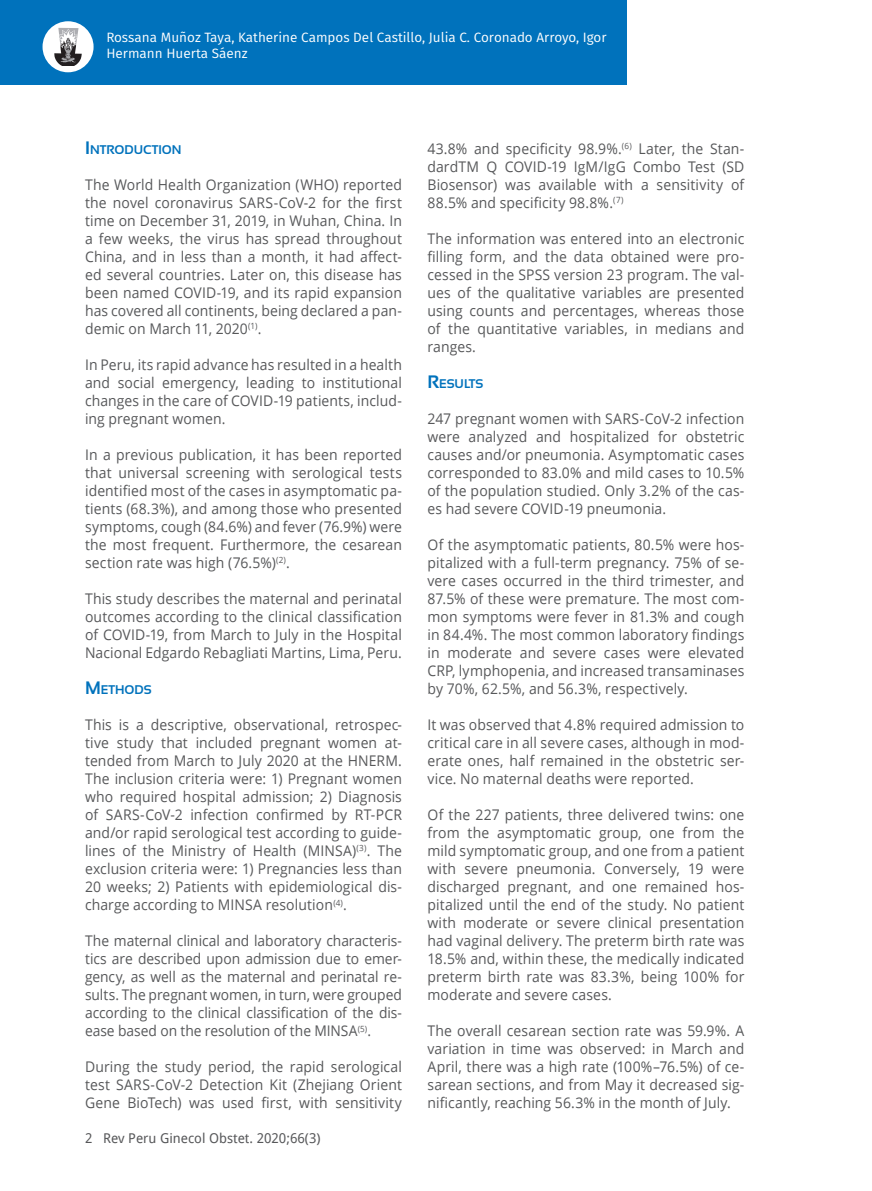
<style>
.page{position:relative;width:872px;height:1191px;background:#fff}
.page>*{position:absolute;margin:0;border:0;box-sizing:border-box;transform-origin:0 0}
.t1{font:14.7px/18px "Open Sans";letter-spacing:.005em;color:#57585a;text-align:justify;scale:.95 1}
.t2{font:14.7px/18px "Open Sans";letter-spacing:.005em;color:#57585a;text-align:justify;scale:.94 1}
.t3{font:13.5px/16.2px "Fira Sans";color:#fff}
.t4{font:13.5px "Droid Sans";color:#57585a}
.t5{font:700 12.6px "Sansation";color:#0072bc}
.s1{font-size:18px}
</style>
<div class="page">
<div style="left:0;top:0;width:626px;height:85px;background:#0072bc"></div>
<div style="left:43px;top:21px;width:51px;height:51px;background:#fff;border-radius:50%"></div>
<svg style="left:54px;top:28px;width:28px;height:38px"></svg>
<p class="t3" style="left:106px;top:29px;width:502px">Rossana Muñoz Taya, Katherine Campos Del Castillo, Julia C. Coronado Arroyo, Igor<br>Hermann Huerta Sáenz</p>
<p class="t5" style="left:85px;top:143px;width:98px"><span class="s1">I</span>NTRODUCTION</p>
<p class="t1" style="left:85px;top:175px;width:335px">The World Health Organization (WHO) reported the novel coronavirus SARS-CoV-2 for the first time on December 31, 2019, in Wuhan, China. In a few weeks, the virus has spread throughout China, and in less than a month, it had affect&shy;ed several countries. Later on, this disease has been named COVID-19, and its rapid expansion has covered all continents, being declared a pan&shy;demic on March 11, 2020<sup>(1)</sup>.</p>
<p class="t1" style="left:85px;top:355px;width:335px">In Peru, its rapid advance has resulted in a health and social emergency, leading to institutional changes in the care of COVID-19 patients, includ&shy;ing pregnant women.</p>
<p class="t1" style="left:85px;top:445px;width:335px">In a previous publication, it has been reported that universal screening with serological tests identified most of the cases in asymptomatic pa&shy;tients (68.3%), and among those who presented symptoms, cough (84.6%) and fever (76.9%) were the most frequent. Furthermore, the cesarean section rate was high (76.5%)<sup>(2)</sup>.</p>
<p class="t1" style="left:85px;top:589px;width:335px">This study describes the maternal and perinatal outcomes according to the clinical classification of COVID-19, from March to July in the Hospital Nacional Edgardo Rebagliati Martins, Lima, Peru.</p>
<p class="t5" style="left:85px;top:683px;width:68px"><span class="s1">M</span>ETHODS</p>
<p class="t1" style="left:85px;top:715px;width:335px">This is a descriptive, observational, retrospec&shy;tive study that included pregnant women at&shy;tended from March to July 2020 at the HNERM.<br>The inclusion criteria were: 1) Pregnant women who required hospital admission; 2) Diagnosis of SARS-CoV-2 infection confirmed by RT-PCR and/or rapid serological test according to guide&shy;lines of the Ministry of Health (MINSA)<sup>(3)</sup>. The exclusion criteria were: 1) Pregnancies less than 20 weeks; 2) Patients with epidemiological dis&shy;charge according to MINSA resolution<sup>(4)</sup>.</p>
<p class="t2" style="left:85px;top:931px;width:338px">The maternal clinical and laboratory characteris&shy;tics are described upon admission due to emer&shy;gency, as well as the maternal and perinatal re&shy;sults. The pregnant women, in turn, were grouped according to the clinical classification of the dis&shy;ease based on the resolution of the MINSA<sup>(5)</sup>.</p>
<p class="t1" style="left:85px;top:1057px;width:335px">During the study period, the rapid serological test SARS-CoV-2 Detection Kit (Zhejiang Orient Gene BioTech) was used first, with sensitivity</p>
<p class="t4" style="left:85px;top:1128px;width:237px">2 Rev Peru Ginecol Obstet. 2020;66(3)</p>
<p class="t1" style="left:427px;top:139px;width:335px">43.8% and specificity 98.9%.<sup>(6)</sup> Later, the Stan&shy;dardTM Q COVID-19 IgM/IgG Combo Test (SD Biosensor) was available with a sensitivity of 88.5% and specificity 98.8%.<sup>(7)</sup></p>
<p class="t1" style="left:427px;top:229px;width:335px">The information was entered into an electronic filling form, and the data obtained were pro&shy;cessed in the SPSS version 23 program. The val&shy;ues of the qualitative variables are presented using counts and percentages, whereas those of the quantitative variables, in medians and ranges.</p>
<p class="t5" style="left:427px;top:377px;width:57px"><span class="s1">R</span>ESULTS</p>
<p class="t1" style="left:427px;top:409px;width:335px">247 pregnant women with SARS-CoV-2 infection were analyzed and hospitalized for obstetric causes and/or pneumonia. Asymptomatic cases corresponded to 83.0% and mild cases to 10.5% of the population studied. Only 3.2% of the cas&shy;es had severe COVID-19 pneumonia.</p>
<p class="t1" style="left:427px;top:535px;width:335px">Of the asymptomatic patients, 80.5% were hos&shy;pitalized with a full-term pregnancy. 75% of se&shy;vere cases occurred in the third trimester, and 87.5% of these were premature. The most com&shy;mon symptoms were fever in 81.3% and cough in 84.4%. The most common laboratory findings in moderate and severe cases were elevated CRP, lymphopenia, and increased transaminases by 70%, 62.5%, and 56.3%, respectively.</p>
<p class="t1" style="left:427px;top:715px;width:335px">It was observed that 4.8% required admission to critical care in all severe cases, although in mod&shy;erate ones, half remained in the obstetric ser&shy;vice. No maternal deaths were reported.</p>
<p class="t1" style="left:427px;top:805px;width:335px">Of the 227 patients, three delivered twins: one from the asymptomatic group, one from the mild symptomatic group, and one from a patient with severe pneumonia. Conversely, 19 were discharged pregnant, and one remained hos&shy;pitalized until the end of the study. No patient with moderate or severe clinical presentation had vaginal delivery. The preterm birth rate was 18.5% and, within these, the medically indicated preterm birth rate was 83.3%, being 100% for moderate and severe cases.</p>
<p class="t1" style="left:427px;top:1021px;width:335px">The overall cesarean section rate was 59.9%. A variation in time was observed: in March and April, there was a high rate (100%–76.5%) of ce&shy;sarean sections, and from May it decreased sig&shy;nificantly, reaching 56.3% in the month of July.</p>
</div>
